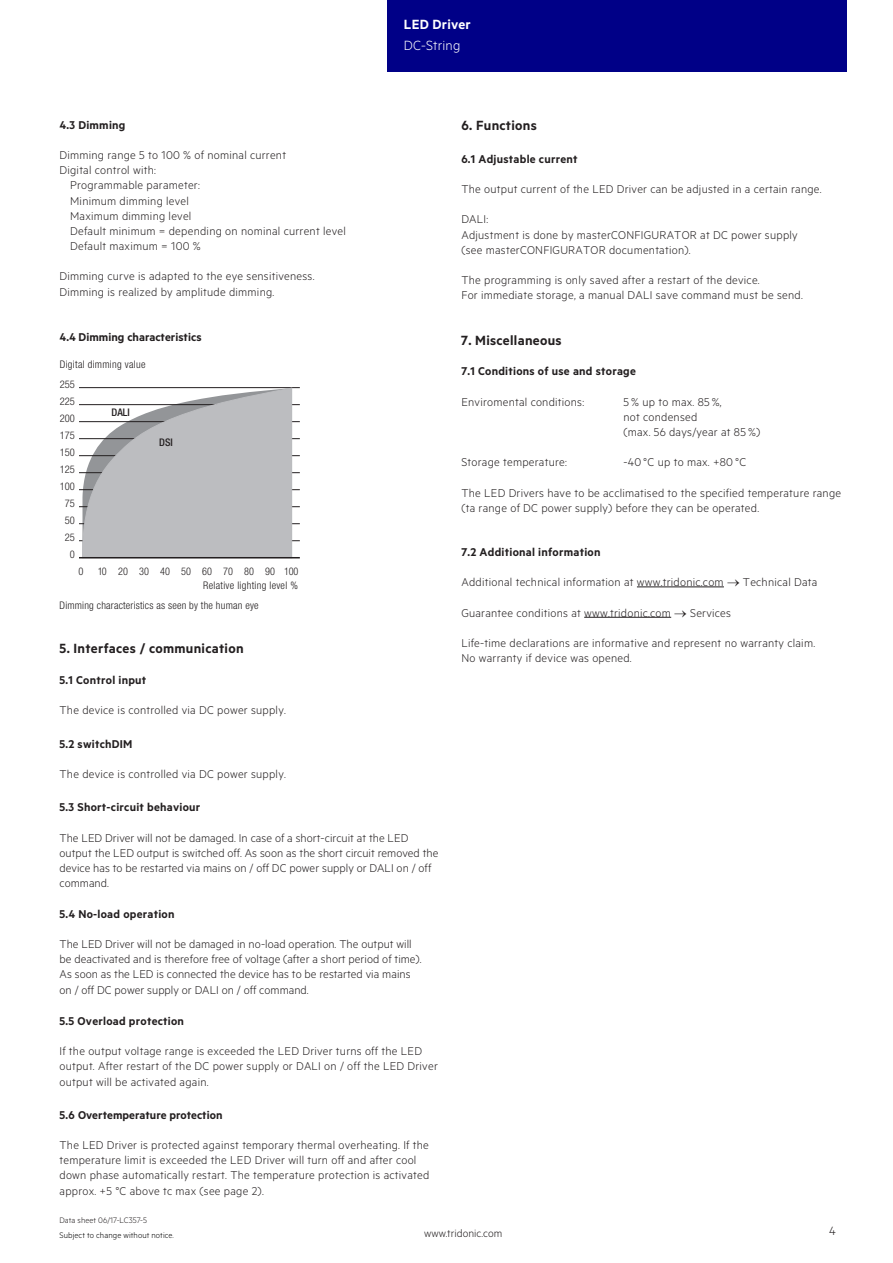
<style>
.page{position:relative;width:893px;height:1263px;background:#fff}
.page>*{position:absolute;margin:0;border:0;box-sizing:border-box;transform-origin:0 0}
.t1{font:15px "Tridonic Metric Print Semi";letter-spacing:.02em;color:#231f20}
.t2{font:15px "Tridonic Metric Print Semi";letter-spacing:.015em;color:#fff}
.t3{font:15px "Tridonic Metric Print Light";letter-spacing:.015em;color:#fff}
.t4{font:13.5px "Tridonic Metric Print Light";color:#231f20}
.t5{font:12.75px/15.1px "Tridonic Metric Print Light";letter-spacing:.02em;color:#231f20}
.t6{font:12.75px "Tridonic Metric Print Semi";letter-spacing:.02em;color:#231f20}
.t7{font:12px "Tridonic Metric Print Light";letter-spacing:.005em;color:#231f20}
.t8{font:300 condensed 10.5px "Helvetica Neue LTW1 G";letter-spacing:.02em;color:#231f20}
.t9{font:300 condensed 10.5px/17px "Helvetica Neue LTW1 G";color:#231f20;text-align:right}
.t10{font:500 condensed 10.5px "Helvetica Neue LTW1 G";color:#231f20}
.t11{font:9px "Tridonic Metric Print Light";letter-spacing:.01em;color:#000}
.t12{font:9px "Tridonic Metric Print Light";letter-spacing:.005em;color:#231f20}
</style>
<div class="page">
<div style="left:387px;top:0;width:459px;height:72px;background:#000087"></div>
<hr style="left:79px;top:540px;width:221px;height:1px;background:#231f20">
<hr style="left:79px;top:523px;width:221px;height:1px;background:#231f20">
<hr style="left:79px;top:506px;width:221px;height:1px;background:#231f20">
<hr style="left:79px;top:489px;width:221px;height:1px;background:#231f20">
<hr style="left:79px;top:472px;width:221px;height:1px;background:#231f20">
<hr style="left:79px;top:455px;width:221px;height:1px;background:#231f20">
<hr style="left:79px;top:438px;width:221px;height:1px;background:#231f20">
<hr style="left:79px;top:421px;width:221px;height:1px;background:#231f20">
<hr style="left:79px;top:387px;width:221px;height:1px;background:#231f20">
<hr style="left:79px;top:404px;width:221px;height:1px;background:#231f20">
<svg style="left:82px;top:388px;width:210px;height:169px;background:#bfc0c2"></svg>
<hr style="left:79px;top:557px;width:221px;height:1px;background:#231f20">
<hr style="left:637px;top:587px;width:87px;height:1px;background:#231f20">
<hr style="left:584px;top:617px;width:87px;height:1px;background:#231f20">
<p class="t6" style="left:60px;top:117px;width:67px">4.3 Dimming</p>
<p class="t5" style="left:60px;top:147px;width:228px">Dimming range 5 to 100 % of nominal current</p>
<p class="t5" style="left:60px;top:162px;width:98px">Digital control with:</p>
<p class="t5" style="left:70px;top:177px;width:131px">Programmable parameter:</p>
<p class="t5" style="left:70px;top:193px;width:120px">Minimum dimming level</p>
<p class="t5" style="left:70px;top:208px;width:123px">Maximum dimming level</p>
<p class="t5" style="left:70px;top:223px;width:277px">Default minimum = depending on nominal current level</p>
<p class="t5" style="left:70px;top:238px;width:132px">Default maximum = 100 %</p>
<p class="t5" style="left:60px;top:268px;width:256px">Dimming curve is adapted to the eye sensitiveness.<br>Dimming is realized by amplitude dimming.</p>
<p class="t6" style="left:60px;top:330px;width:144px">4.4 Dimming characteristics</p>
<p class="t8" style="left:60px;top:358px;width:87px">Digital dimming value</p>
<p class="t8" style="left:60px;top:378px;width:17px">255</p>
<p class="t8" style="left:60px;top:395px;width:17px">225</p>
<p class="t9" style="left:60px;top:410px;width:17px">200<br>175<br>150<br>125<br>100<br>75<br>50<br>25<br>0</p>
<p class="t10" style="left:112px;top:406px;width:20px">DALI</p>
<p class="t10" style="left:159px;top:436px;width:15px">DSI</p>
<p class="t8" style="left:79px;top:565px;width:7px">0</p>
<p class="t9" style="left:98px;top:563px;width:202px">10 20 30 40 50 60 70 80 90 100</p>
<p class="t8" style="left:203px;top:580px;width:96px">Relative lighting level %</p>
<p class="t8" style="left:60px;top:599px;width:201px">Dimming characteristics as seen by the human eye</p>
<p class="t1" style="left:60px;top:640px;width:186px">5. Interfaces / communication</p>
<p class="t6" style="left:60px;top:672px;width:88px">5.1 Control input</p>
<p class="t5" style="left:60px;top:702px;width:228px">The device is controlled via DC power supply.</p>
<p class="t6" style="left:60px;top:736px;width:74px">5.2 switchDIM</p>
<p class="t5" style="left:60px;top:766px;width:228px">The device is controlled via DC power supply.</p>
<p class="t2" style="left:404px;top:15px;width:68px">LED Driver</p>
<p class="t3" style="left:404px;top:37px;width:58px">DC-String</p>
<p class="t1" style="left:461px;top:117px;width:77px">6. Functions</p>
<p class="t6" style="left:461px;top:151px;width:118px">6.1 Adjustable current</p>
<p class="t5" style="left:461px;top:181px;width:362px">The output current of the LED Driver can be adjusted in a certain range.</p>
<p class="t5" style="left:461px;top:211px;width:338px">DALI:<br>Adjustment is done by masterCONFIGURATOR at DC power supply (see masterCONFIGURATOR documentation).</p>
<p class="t5" style="left:461px;top:272px;width:343px">The programming is only saved after a restart of the device.<br>For immediate storage, a manual DALI save command must be send.</p>
<p class="t1" style="left:461px;top:332px;width:102px">7. Miscellaneous</p>
<p class="t6" style="left:461px;top:364px;width:176px">7.1 Conditions of use and storage</p>
<p class="t5" style="left:461px;top:394px;width:124px">Enviromental conditions:</p>
<p class="t5" style="left:623px;top:394px;width:138px">5 % up to max. 85 %,<br>not condensed<br>(max. 56 days/year at 85 %)</p>
<p class="t5" style="left:461px;top:454px;width:107px">Storage temperature:</p>
<p class="t5" style="left:623px;top:454px;width:124px">-40 °C up to max. +80 °C</p>
<p class="t5" style="left:461px;top:485px;width:381px">The LED Drivers have to be acclimatised to the specified temperature range (ta range of DC power supply) before they can be operated.</p>
<p class="t6" style="left:461px;top:544px;width:141px">7.2 Additional information</p>
<p class="t5" style="left:461px;top:574px;width:357px">Additional technical information at www.tridonic.com → Technical Data</p>
<p class="t5" style="left:461px;top:605px;width:271px">Guarantee conditions at www.tridonic.com → Services</p>
<p class="t5" style="left:461px;top:635px;width:355px">Life-time declarations are informative and represent no warranty claim.<br>No warranty if device was opened.</p>
<p class="t6" style="left:60px;top:800px;width:142px">5.3 Short-circuit behaviour</p>
<p class="t5" style="left:60px;top:830px;width:380px">The LED Driver will not be damaged. In case of a short-circuit at the LED output the LED output is switched off. As soon as the short circuit removed the device has to be restarted via mains on / off DC power supply or DALI on / off command.</p>
<p class="t6" style="left:60px;top:906px;width:117px">5.4 No-load operation</p>
<p class="t5" style="left:60px;top:936px;width:364px">The LED Driver will not be damaged in no-load operation. The output will be deactivated and is therefore free of voltage (after a short period of time).<br>As soon as the LED is connected the device has to be restarted via mains on / off DC power supply or DALI on / off command.</p>
<p class="t6" style="left:59px;top:1013px;width:126px">5.5 Overload protection</p>
<p class="t5" style="left:59px;top:1043px;width:380px">If the output voltage range is exceeded the LED Driver turns off the LED output. After restart of the DC power supply or DALI on / off the LED Driver output will be activated again.</p>
<p class="t6" style="left:60px;top:1107px;width:164px">5.6 Overtemperature protection</p>
<p class="t5" style="left:60px;top:1137px;width:371px">The LED Driver is protected against temporary thermal overheating. If the temperature limit is exceeded the LED Driver will turn off and after cool down phase automatically restart. The temperature protection is activated approx. +5 °C above tc max (see page 2).</p>
<p class="t12" style="left:60px;top:1215px;width:89px">Data sheet 06/17-LC357-5</p>
<p class="t11" style="left:60px;top:1229px;width:116px">Subject to change without notice.</p>
<p class="t7" style="left:424px;top:1227px;width:80px">www.tridonic.com</p>
<p class="t4" style="left:829px;top:1223px;width:8px">4</p>
</div>
